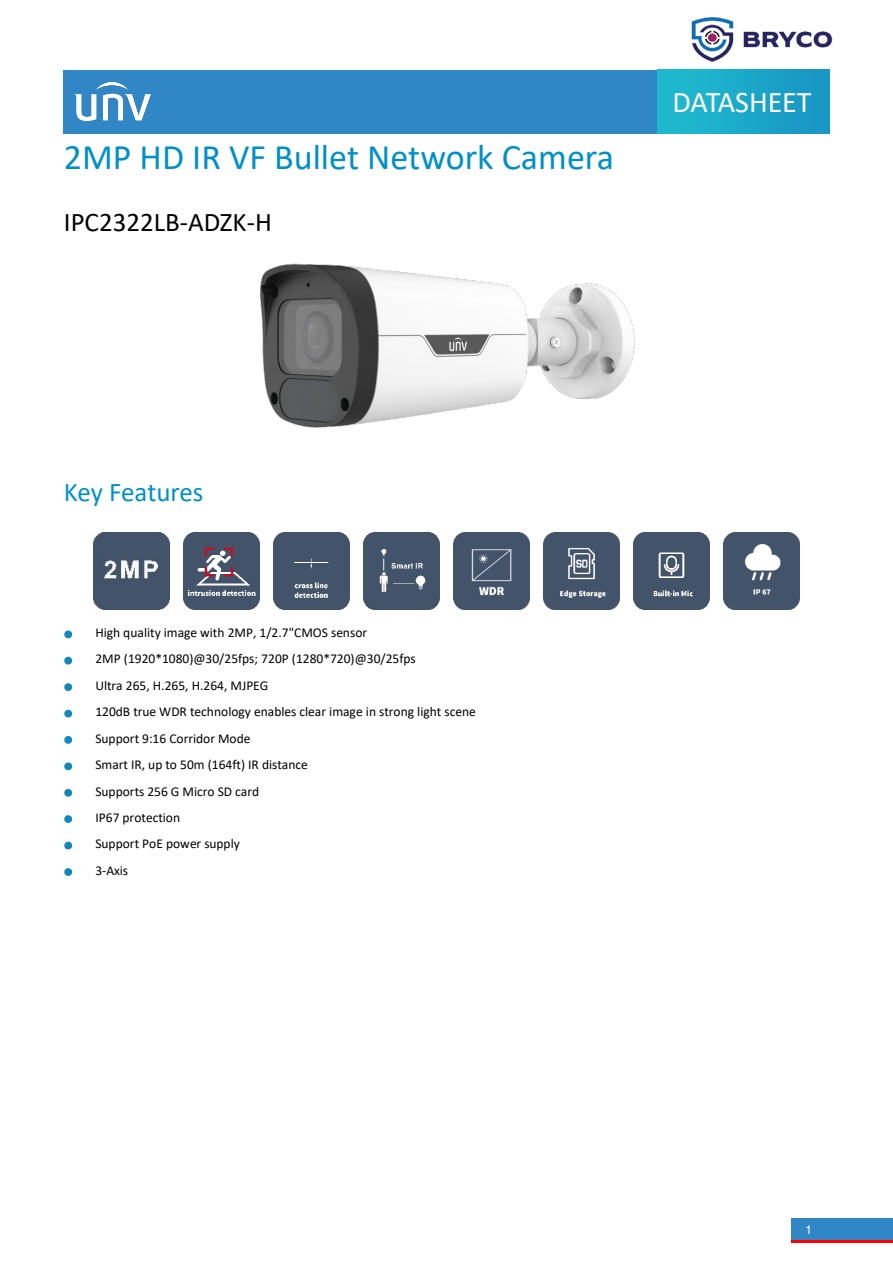
<style>
.page{position:relative;width:893px;height:1263px;background:#fff}
.page>*{position:absolute;margin:0;border:0;box-sizing:border-box;transform-origin:0 0}
.t1{font:36px "Calibri";color:#0090c8}
.t2{font:30.15px "Calibri";letter-spacing:-.005em;color:#fff}
.t3{font:27px "Calibri";color:#000}
.t4{font:27px "Calibri";letter-spacing:-.005em;color:#0090c8}
.t5{font:13.5px/26.4px "Calibri";color:#000}
.t6{font:12px "Arial";color:#fff}
</style>
<div class="page">
<div style="left:64px;top:70px;width:625px;height:64px;background:#3186c5"></div>
<div style="left:658px;top:70px;width:171px;height:64px;background:linear-gradient(to right,#1fbccf,#1895c4)"></div>
<img style="left:659px;top:76px;width:166px;height:49px">
<img style="left:75px;top:83px;width:75px;height:38px">
<div style="left:791px;top:1221px;width:102px;height:21px;background:linear-gradient(to right,#3186c5,#3186c5)"></div>
<div style="left:791px;top:1218px;width:102px;height:21px;background:#3186c5"></div>
<svg style="left:64px;top:630px;width:8px;height:8px"></svg>
<svg style="left:64px;top:657px;width:8px;height:8px"></svg>
<svg style="left:64px;top:683px;width:8px;height:8px"></svg>
<svg style="left:64px;top:710px;width:8px;height:7px"></svg>
<svg style="left:64px;top:736px;width:8px;height:8px"></svg>
<svg style="left:64px;top:762px;width:8px;height:8px"></svg>
<svg style="left:64px;top:789px;width:8px;height:8px"></svg>
<svg style="left:64px;top:815px;width:8px;height:8px"></svg>
<svg style="left:64px;top:842px;width:8px;height:7px"></svg>
<svg style="left:64px;top:868px;width:8px;height:8px"></svg>
<img style="left:260px;top:263px;width:375px;height:165px">
<img style="left:93px;top:533px;width:77px;height:76px">
<img style="left:183px;top:533px;width:77px;height:76px">
<img style="left:273px;top:533px;width:77px;height:76px">
<img style="left:363px;top:533px;width:77px;height:76px">
<img style="left:453px;top:533px;width:77px;height:76px">
<img style="left:543px;top:533px;width:77px;height:76px">
<img style="left:633px;top:533px;width:77px;height:76px">
<img style="left:723px;top:533px;width:77px;height:76px">
<img style="left:684px;top:17px;width:149px;height:54px">
<h1 class="t1" style="left:64px;top:132px;width:552px">2MP HD IR VF Bullet Network Camera</h1>
<h3 class="t3" style="left:64px;top:203px;width:210px">IPC2322LB-ADZK-H</h3>
<h2 class="t2" style="left:672px;top:81px;width:141px">DATASHEET</h2>
<h3 class="t4" style="left:64px;top:473px;width:141px">Key Features</h3>
<p class="t5" style="left:95px;top:619px;width:382px">High quality image with 2MP, 1/2.7"CMOS sensor<br>2MP (1920*1080)@30/25fps; 720P (1280*720)@30/25fps<br>Ultra 265, H.265, H.264, MJPEG<br>120dB true WDR technology enables clear image in strong light scene Support 9:16 Corridor Mode<br>Smart IR, up to 50m (164ft) IR distance<br>Supports 256 G Micro SD card<br>IP67 protection<br>Support PoE power supply<br>3-Axis</p>
<p class="t6" style="left:805px;top:1221px;width:8px">1</p>
</div>
